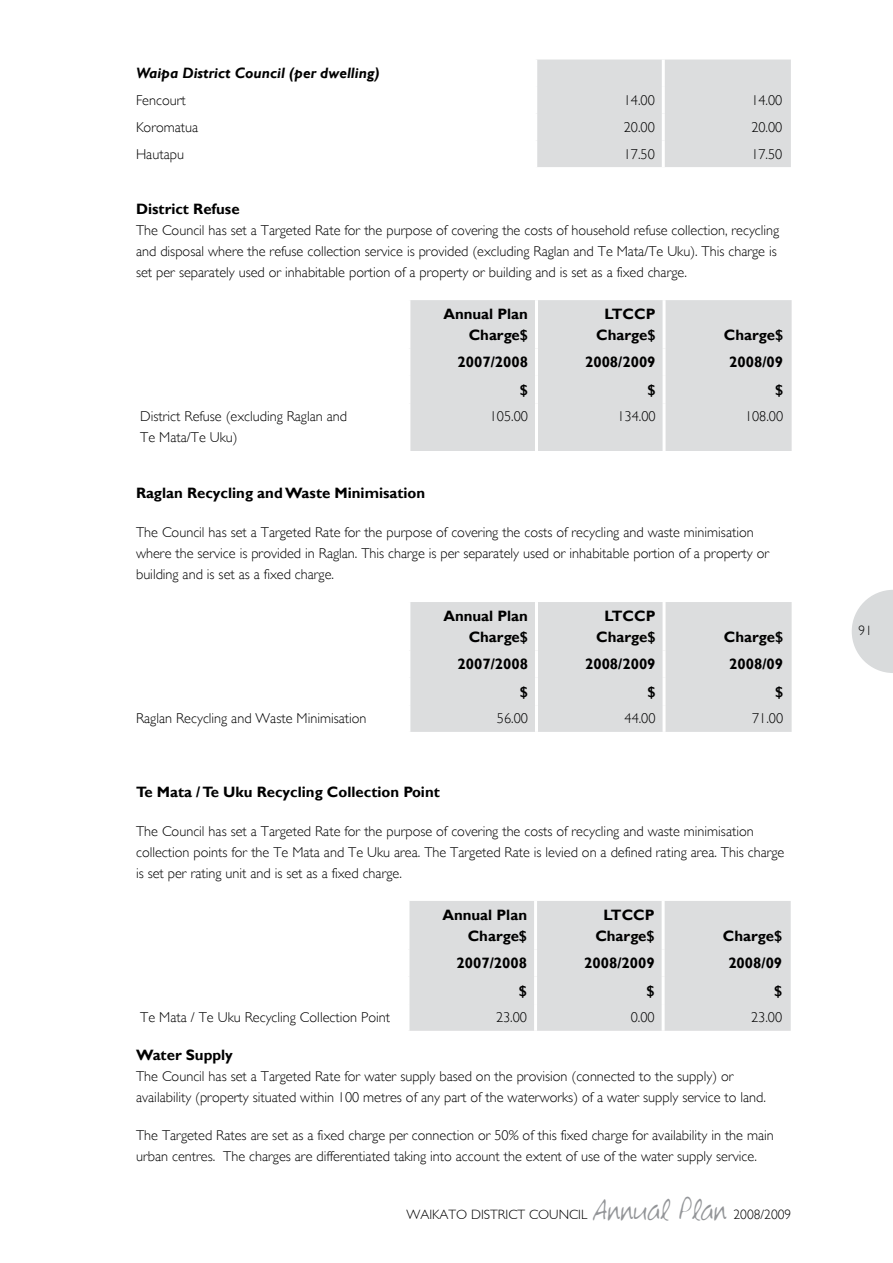
<style>
.page{position:relative;width:893px;height:1263px;background:#fff}
.page>*{position:absolute;margin:0;border:0;box-sizing:border-box;transform-origin:0 0}
.t1{font:700 15px/21px "Gill Sans";color:#000;text-align:right}
.t2{font:italic 700 15px "Gill Sans";color:#000}
.t3{font:300 14.25px/21px "Gill Sans";color:#000}
.t4{font:300 13.5px "Gill Sans";color:#000}
.s1{font-family:"Victors Hand";font-weight:400;font-size:27px;color:#939598}
</style>
<div class="page">
<svg style="left:852px;top:590px;width:41px;height:83px"></svg>
<div style="left:537px;top:60px;width:254px;height:107px;background:#dcddde"></div>
<hr style="left:662px;top:60px;width:3px;height:27px;background:#fff">
<hr style="left:662px;top:87px;width:3px;height:27px;background:#fff">
<hr style="left:662px;top:114px;width:3px;height:26px;background:#fff">
<hr style="left:662px;top:140px;width:3px;height:27px;background:#fff">
<div style="left:410px;top:300px;width:382px;height:151px;background:#dcddde"></div>
<hr style="left:535px;top:300px;width:3px;height:48px;background:#fff">
<hr style="left:663px;top:300px;width:3px;height:48px;background:#fff">
<hr style="left:535px;top:348px;width:3px;height:28px;background:#fff">
<hr style="left:663px;top:348px;width:3px;height:28px;background:#fff">
<hr style="left:535px;top:376px;width:3px;height:27px;background:#fff">
<hr style="left:663px;top:376px;width:3px;height:27px;background:#fff">
<hr style="left:535px;top:403px;width:3px;height:48px;background:#fff">
<hr style="left:663px;top:403px;width:3px;height:48px;background:#fff">
<div style="left:410px;top:602px;width:382px;height:130px;background:#dcddde"></div>
<hr style="left:535px;top:602px;width:3px;height:48px;background:#fff">
<hr style="left:663px;top:602px;width:3px;height:48px;background:#fff">
<hr style="left:535px;top:650px;width:3px;height:28px;background:#fff">
<hr style="left:663px;top:650px;width:3px;height:28px;background:#fff">
<hr style="left:535px;top:678px;width:3px;height:27px;background:#fff">
<hr style="left:663px;top:678px;width:3px;height:27px;background:#fff">
<hr style="left:535px;top:705px;width:3px;height:27px;background:#fff">
<hr style="left:663px;top:705px;width:3px;height:27px;background:#fff">
<div style="left:409px;top:901px;width:382px;height:130px;background:#dcddde"></div>
<hr style="left:534px;top:901px;width:3px;height:48px;background:#fff">
<hr style="left:662px;top:901px;width:3px;height:48px;background:#fff">
<hr style="left:534px;top:949px;width:3px;height:28px;background:#fff">
<hr style="left:662px;top:949px;width:3px;height:28px;background:#fff">
<hr style="left:534px;top:977px;width:3px;height:27px;background:#fff">
<hr style="left:662px;top:977px;width:3px;height:27px;background:#fff">
<hr style="left:534px;top:1004px;width:3px;height:27px;background:#fff">
<hr style="left:662px;top:1004px;width:3px;height:27px;background:#fff">
<p class="t2" style="left:136px;top:65px;width:245px">Waipa District Council (per dwelling)</p>
<p class="t3" style="left:136px;top:90px;width:51px">Fencourt</p>
<p class="t3" style="left:624px;top:90px;width:33px">1 4.00</p>
<p class="t3" style="left:751px;top:90px;width:33px">1 4.00</p>
<p class="t3" style="left:136px;top:117px;width:64px">Koromatua</p>
<p class="t3" style="left:624px;top:117px;width:33px">20.00</p>
<p class="t3" style="left:751px;top:117px;width:33px">20.00</p>
<p class="t3" style="left:136px;top:143px;width:49px">Hautapu</p>
<p class="t3" style="left:624px;top:143px;width:33px">1 7.50</p>
<p class="t3" style="left:751px;top:143px;width:33px">1 7.50</p>
<p class="t1" style="left:136px;top:199px;width:105px">District Refuse</p>
<p class="t3" style="left:136px;top:220px;width:645px">The Council has set a Targeted Rate for the purpose of covering the costs of household refuse collection, recycling and disposal where the refuse collection service is provided (excluding Raglan and Te Mata/Te Uku). This charge is set per separately used or inhabitable portion of a property or building and is set as a fixed charge.</p>
<p class="t1" style="left:443px;top:304px;width:86px">Annual Plan<br>Charge$</p>
<p class="t1" style="left:596px;top:304px;width:61px;text-align:center">LTCCP<br>Charge$</p>
<p class="t1" style="left:724px;top:325px;width:61px">Charge$</p>
<p class="t1" style="left:458px;top:352px;width:72px">2007/2008</p>
<p class="t1" style="left:585px;top:352px;width:72px">2008/2009</p>
<p class="t1" style="left:729px;top:352px;width:55px">2008/09</p>
<p class="t1" style="left:520px;top:380px;width:10px">$</p>
<p class="t1" style="left:647px;top:380px;width:10px">$</p>
<p class="t1" style="left:775px;top:380px;width:10px">$</p>
<p class="t3" style="left:140px;top:406px;width:208px">District Refuse (excluding Raglan and<br>Te Mata/Te Uku)</p>
<p class="t3" style="left:490px;top:406px;width:40px">1 05.00</p>
<p class="t3" style="left:617px;top:406px;width:40px">1 34.00</p>
<p class="t3" style="left:745px;top:406px;width:40px">1 08.00</p>
<p class="t1" style="left:136px;top:483px;width:291px">Raglan Recycling and Waste Minimisation</p>
<p class="t3" style="left:136px;top:522px;width:635px">The Council has set a Targeted Rate for the purpose of covering the costs of recycling and waste minimisation where the service is provided in Raglan. This charge is per separately used or inhabitable portion of a property or building and is set as a fixed charge.</p>
<p class="t1" style="left:443px;top:606px;width:86px">Annual Plan<br>Charge$</p>
<p class="t1" style="left:596px;top:606px;width:61px;text-align:center">LTCCP<br>Charge$</p>
<p class="t1" style="left:724px;top:627px;width:61px">Charge$</p>
<p class="t1" style="left:458px;top:654px;width:72px">2007/2008</p>
<p class="t1" style="left:585px;top:654px;width:72px">2008/2009</p>
<p class="t1" style="left:729px;top:654px;width:55px">2008/09</p>
<p class="t1" style="left:520px;top:681px;width:10px">$</p>
<p class="t1" style="left:647px;top:681px;width:10px">$</p>
<p class="t1" style="left:775px;top:681px;width:10px">$</p>
<p class="t3" style="left:136px;top:708px;width:232px">Raglan Recycling and Waste Minimisation</p>
<p class="t3" style="left:497px;top:708px;width:33px">56.00</p>
<p class="t3" style="left:624px;top:708px;width:33px">44.00</p>
<p class="t3" style="left:752px;top:708px;width:33px">71 .00</p>
<p class="t1" style="left:136px;top:782px;width:305px">Te Mata / Te Uku Recycling Collection Point</p>
<p class="t3" style="left:136px;top:821px;width:650px">The Council has set a Targeted Rate for the purpose of covering the costs of recycling and waste minimisation collection points for the Te Mata and Te Uku area. The Targeted Rate is levied on a defined rating area. This charge is set per rating unit and is set as a fixed charge.</p>
<p class="t1" style="left:442px;top:905px;width:86px">Annual Plan<br>Charge$</p>
<p class="t1" style="left:595px;top:905px;width:61px;text-align:center">LTCCP<br>Charge$</p>
<p class="t1" style="left:723px;top:926px;width:61px">Charge$</p>
<p class="t1" style="left:457px;top:953px;width:72px">2007/2008</p>
<p class="t1" style="left:584px;top:953px;width:72px">2008/2009</p>
<p class="t1" style="left:728px;top:953px;width:55px">2008/09</p>
<p class="t1" style="left:519px;top:980px;width:10px">$</p>
<p class="t1" style="left:646px;top:980px;width:10px">$</p>
<p class="t1" style="left:774px;top:980px;width:10px">$</p>
<p class="t3" style="left:140px;top:1007px;width:251px">Te Mata / Te Uku Recycling Collection Point</p>
<p class="t3" style="left:496px;top:1007px;width:33px">23.00</p>
<p class="t3" style="left:631px;top:1007px;width:25px">0.00</p>
<p class="t3" style="left:751px;top:1007px;width:33px">23.00</p>
<p class="t1" style="left:136px;top:1045px;width:98px">Water Supply</p>
<p class="t3" style="left:136px;top:1066px;width:631px">The Council has set a Targeted Rate for water supply based on the provision (connected to the supply) or availability (property situated within 1 00 metres of any part of the waterworks) of a water supply service to land.</p>
<p class="t3" style="left:136px;top:1125px;width:639px">The Targeted Rates are set as a fixed charge per connection or 50% of this fixed charge for availability in the main urban centres. The charges are differentiated taking into account the extent of use of the water supply service.</p>
<p class="t4" style="left:406px;top:1206px;width:386px">WAIKATO DISTRICT COUNCIL <span class="s1">Annual Plan</span> 2008/2009</p>
<p class="t4" style="left:859px;top:622px;width:9px">91</p>
</div>
